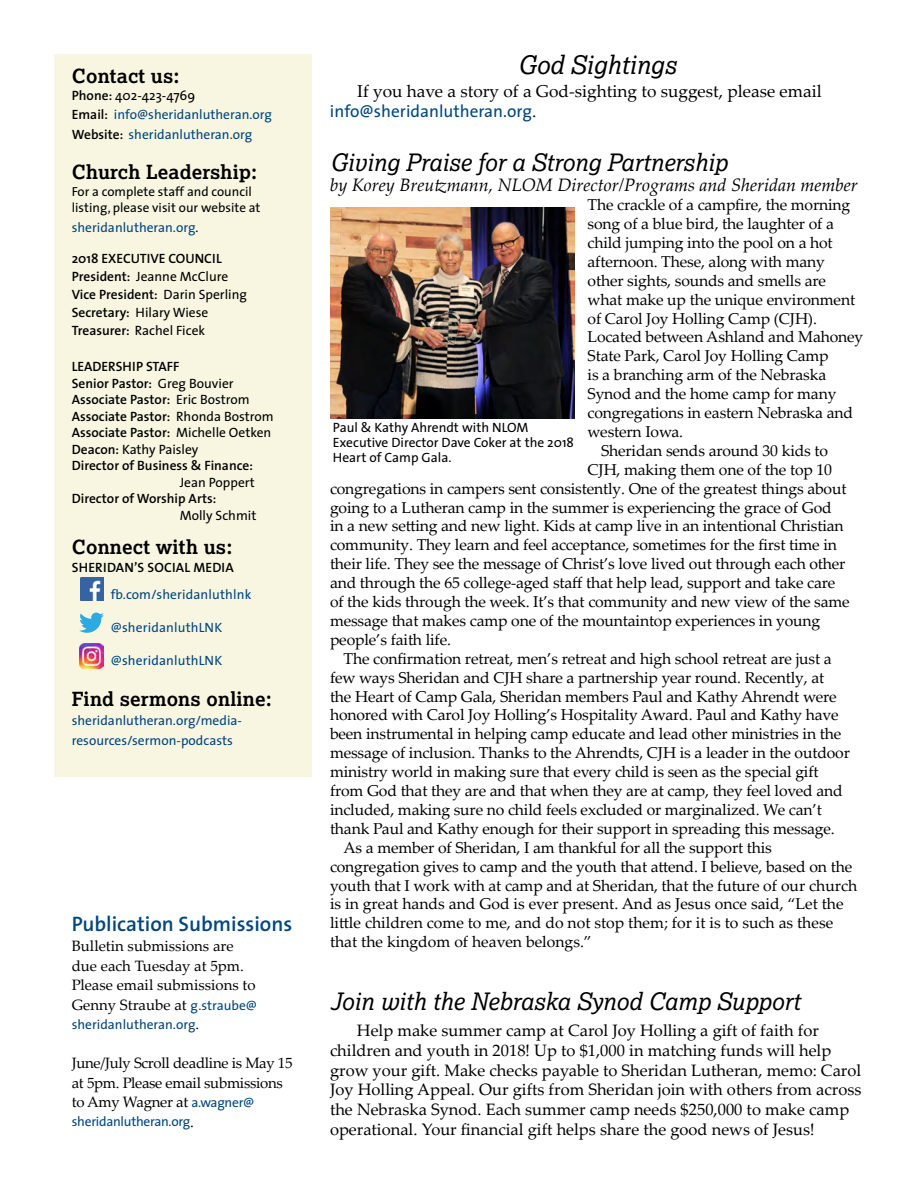
<style>
.page{position:relative;width:918px;height:1188px;background:#fff}
.page>*{position:absolute;margin:0;border:0;box-sizing:border-box;transform-origin:0 0}
.t1{font:italic 25.5px "Lexia";color:#000}
.t2{font:italic 24px "Lexia";color:#000}
.t3{font:600 21px "The Sans";color:#00467f}
.t4{font:700 19.5px "Lexia";letter-spacing:.01em;color:#000}
.t5{font:italic 18px "Palatino Linotype";color:#000}
.t6{font:17.25px "Palatino Linotype";color:#000}
.t7{font:17.25px "The Sans";color:#00467f}
.t8{font:16.5px/19.8px "Palatino Linotype";color:#000}
.t9{font:15.75px "Palatino Linotype";letter-spacing:-.01em;color:#000}
.t10{font:15px/19.5px "Palatino Linotype";color:#000}
.t11{font:15px/19.5px "Palatino Linotype";letter-spacing:-.02em;color:#000}
.t12{font:600 13.5px/16.5px "The Sans";color:#000}
.t13{font:13.5px/19.5px "The Sans";color:#00467f}
.t14{font:13.5px/15px "The Sans";color:#000}
.t15{font:13.5px "The Sans";letter-spacing:-.02em;color:#00467f}
.t16{font:13.2px/16.5px "The Sans";color:#000}
.s1{font-weight:600;color:#000}
.s2{color:#000}
.s3{font-size:13.2px;color:#000}
.s4{font-weight:400}
.s5{font-family:"The Sans";font-size:13.5px;color:#00467f}
.s6{font-family:"Palatino Linotype";font-size:15px;color:#000}
.s7{font-family:"Palatino Linotype";color:#000}
</style>
<div class="page">
<div style="left:54px;top:54px;width:258px;height:723px;background:#f8f6e1"></div>
<svg style="left:79px;top:613px;width:25px;height:20px"></svg>
<img style="left:80px;top:577px;width:24px;height:24px">
<img style="left:79px;top:643px;width:25px;height:25px">
<img style="left:330px;top:208px;width:244px;height:211px">
<p class="t4" style="left:72px;top:64px;width:109px">Contact us:</p>
<p class="t13" style="left:72px;top:86px;width:202px"><span class="s1">Phone:</span> <span class="s2">402-423-4769<br></span><span class="s1">Email:</span> info@sheridanlutheran.org<br><span class="s1">Website:</span> sheridanlutheran.org</p>
<p class="t4" style="left:72px;top:160px;width:187px">Church Leadership:</p>
<p class="t16" style="left:72px;top:183px;width:190px">For a complete staff and council listing, please visit our website at</p>
<p class="t13" style="left:72px;top:218px;width:128px">sheridanlutheran.org<span class="s3">.</span></p>
<p class="t12" style="left:72px;top:250px;width:177px;line-height:18px">2018 EXECUTIVE COUNCIL<br>President: <span class="s4">Jeanne McClure<br></span>Vice President: <span class="s4">Darin Sperling<br></span>Secretary: <span class="s4">Hilary Wiese<br></span>Treasurer: <span class="s4">Rachel Ficek</span></p>
<p class="t12" style="left:72px;top:358px;width:203px">LEADERSHIP STAFF<br>Senior Pastor: <span class="s4">Greg Bouvier<br></span>Associate Pastor: <span class="s4">Eric Bostrom<br></span>Associate Pastor: <span class="s4">Rhonda Bostrom<br></span>Associate Pastor: <span class="s4">Michelle Oetken<br></span>Deacon: <span class="s4">Kathy Paisley<br></span>Director of Business &amp; Finance:</p>
<p class="t14" style="left:180px;top:475px;width:77px">Jean Poppert</p>
<p class="t12" style="left:72px;top:490px;width:146px">Director of Worship Arts:</p>
<p class="t14" style="left:180px;top:508px;width:78px">Molly Schmit</p>
<p class="t4" style="left:72px;top:535px;width:162px">Connect with us:</p>
<p class="t12" style="left:72px;top:559px;width:163px">SHERIDAN’S SOCIAL MEDIA</p>
<p class="t13" style="left:111px;top:585px;width:142px">fb.com/sheridanluthlnk</p>
<p class="t13" style="left:111px;top:618px;width:113px">@sheridanluthLNK</p>
<p class="t13" style="left:111px;top:651px;width:113px">@sheridanluthLNK</p>
<p class="t4" style="left:72px;top:687px;width:202px">Find sermons online:</p>
<p class="t13" style="left:72px;top:711px;width:172px">sheridanlutheran.org/media&shy;resources/sermon-podcasts</p>
<h3 class="t3" style="left:72px;top:906px;width:222px">Publication Submissions</h3>
<p class="t10" style="left:72px;top:936px;width:187px">Bulletin submissions are due each Tuesday at 5pm.<br>Please email submissions to<br>Genny Straube at <span class="s5">g.straube@</span></p>
<p class="t13" style="left:72px;top:1015px;width:129px">sheridanlutheran.org<span class="s6">.</span></p>
<p class="t11" style="left:72px;top:1053px;width:222px">June/July Scroll deadline is May 15 at 5pm. Please email submissions to Amy Wagner at <span class="s5">a.wagner@</span></p>
<p class="t15" style="left:72px;top:1113px;width:124px">sheridanlutheran.org<span class="s6">.</span></p>
<h1 class="t1" style="left:518px;top:48px;width:160px">God Sightings</h1>
<p class="t6" style="left:357px;top:79px;width:466px">If you have a story of a God-sighting to suggest, please email</p>
<p class="t7" style="left:330px;top:100px;width:208px">info@sheridanlutheran.org<span class="s7">.</span></p>
<h2 class="t2" style="left:330px;top:147px;width:399px">Giving Praise for a Strong Partnership</h2>
<p class="t5" style="left:330px;top:172px;width:529px">by Korey Breutzmann, NLOM Director/Programs and Sheridan member</p>
<p class="t9" style="left:588px;top:194px;width:264px">The crackle of a campfire, the morning</p>
<p class="t9" style="left:588px;top:213px;width:248px">song of a blue bird, the laughter of a</p>
<p class="t9" style="left:588px;top:231px;width:247px">child jumping into the pool on a hot</p>
<p class="t9" style="left:588px;top:250px;width:239px">afternoon. These, along with many</p>
<p class="t9" style="left:588px;top:269px;width:240px">other sights, sounds and smells are</p>
<p class="t9" style="left:588px;top:288px;width:269px">what make up the unique environment</p>
<p class="t9" style="left:588px;top:307px;width:231px">of Carol Joy Holling Camp (CJH).</p>
<p class="t9" style="left:588px;top:326px;width:277px">Located between Ashland and Mahoney</p>
<p class="t9" style="left:588px;top:345px;width:243px">State Park, Carol Joy Holling Camp</p>
<p class="t9" style="left:588px;top:364px;width:240px">is a branching arm of the Nebraska</p>
<p class="t9" style="left:588px;top:383px;width:250px">Synod and the home camp for many</p>
<p class="t9" style="left:588px;top:402px;width:267px">congregations in eastern Nebraska and</p>
<p class="t9" style="left:588px;top:420px;width:97px">western Iowa.</p>
<p class="t9" style="left:601px;top:439px;width:229px">Sheridan sends around 30 kids to</p>
<p class="t9" style="left:588px;top:458px;width:246px">CJH, making them one of the top 10</p>
<p class="t9" style="left:330px;top:477px;width:518px">congregations in campers sent consistently. One of the greatest things about</p>
<p class="t9" style="left:330px;top:496px;width:503px">going to a Lutheran camp in the summer is experiencing the grace of God</p>
<p class="t9" style="left:330px;top:515px;width:515px">in a new setting and new light. Kids at camp live in an intentional Christian</p>
<p class="t9" style="left:330px;top:534px;width:509px">community. They learn and feel acceptance, sometimes for the first time in</p>
<p class="t9" style="left:330px;top:553px;width:517px">their life. They see the message of Christ’s love lived out through each other</p>
<p class="t9" style="left:330px;top:572px;width:507px">and through the 65 college-aged staff that help lead, support and take care</p>
<p class="t9" style="left:330px;top:591px;width:521px">of the kids through the week. It’s that community and new view of the same</p>
<p class="t9" style="left:330px;top:609px;width:492px">message that makes camp one of the mountaintop experiences in young</p>
<p class="t9" style="left:330px;top:628px;width:123px">people’s faith life.</p>
<p class="t9" style="left:344px;top:647px;width:490px">The confirmation retreat, men’s retreat and high school retreat are just a</p>
<p class="t9" style="left:330px;top:666px;width:496px">few ways Sheridan and CJH share a partnership year round. Recently, at</p>
<p class="t9" style="left:330px;top:685px;width:508px">the Heart of Camp Gala, Sheridan members Paul and Kathy Ahrendt were</p>
<p class="t9" style="left:330px;top:704px;width:510px">honored with Carol Joy Holling’s Hospitality Award. Paul and Kathy have</p>
<p class="t9" style="left:330px;top:723px;width:513px">been instrumental in helping camp educate and lead other ministries in the</p>
<p class="t9" style="left:330px;top:742px;width:521px">message of inclusion. Thanks to the Ahrendts, CJH is a leader in the outdoor</p>
<p class="t9" style="left:330px;top:761px;width:490px">ministry world in making sure that every child is seen as the special gift</p>
<p class="t9" style="left:330px;top:780px;width:514px">from God that they are and that when they are at camp, they feel loved and</p>
<p class="t9" style="left:330px;top:798px;width:493px">included, making sure no child feels excluded or marginalized. We can’t</p>
<p class="t9" style="left:330px;top:817px;width:506px">thank Paul and Kathy enough for their support in spreading this message.</p>
<p class="t9" style="left:344px;top:836px;width:430px">As a member of Sheridan, I am thankful for all the support this</p>
<p class="t9" style="left:330px;top:855px;width:524px">congregation gives to camp and the youth that attend. I believe, based on the</p>
<p class="t9" style="left:330px;top:874px;width:529px">youth that I work with at camp and at Sheridan, that the future of our church</p>
<p class="t9" style="left:330px;top:893px;width:515px">is in great hands and God is ever present. And as Jesus once said, “Let the</p>
<p class="t9" style="left:330px;top:912px;width:505px">little children come to me, and do not stop them; for it is to such as these</p>
<p class="t9" style="left:330px;top:931px;width:263px">that the kingdom of heaven belongs.”</p>
<p class="t14" style="left:333px;top:420px;width:243px">Paul &amp; Kathy Ahrendt with NLOM<br>Executive Director Dave Coker at the 2018<br>Heart of Camp Gala.</p>
<h2 class="t2" style="left:330px;top:986px;width:472px">Join with the Nebraska Synod Camp Support</h2>
<p class="t8" style="left:330px;top:1020px;width:533px;text-indent:27px">Help make summer camp at Carol Joy Holling a gift of faith for children and youth in 2018! Up to $1,000 in matching funds will help grow your gift. Make checks payable to Sheridan Lutheran, memo: Carol Joy Holling Appeal. Our gifts from Sheridan join with others from across the Nebraska Synod. Each summer camp needs $250,000 to make camp operational. Your financial gift helps share the good news of Jesus!</p>
</div>
